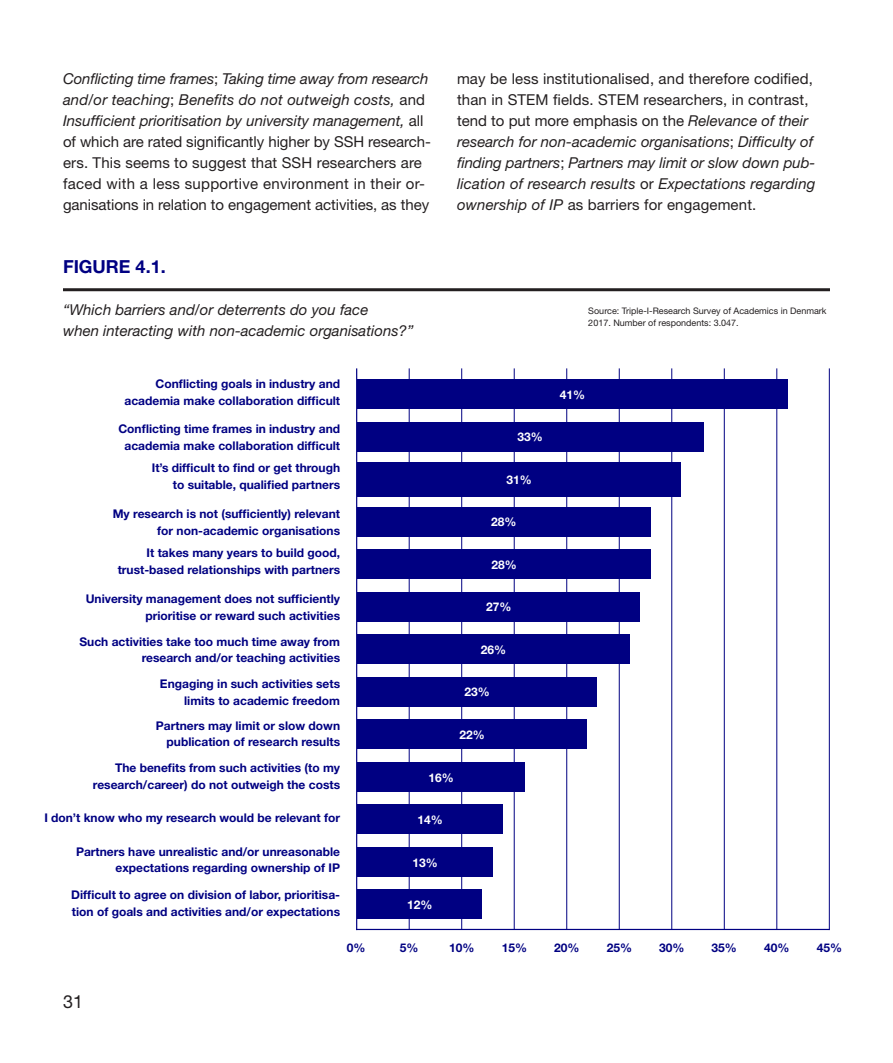
<style>
.page{position:relative;width:893px;height:1063px;background:#fff}
.page>*{position:absolute;margin:0;border:0;box-sizing:border-box;transform-origin:0 0}
.Brød{font:700 18px "Helvetica Neue LT";color:#000082}
.t1{font:18px "Helvetica Neue LT";color:#231f20}
.Brød-2{font:italic 15px/21px "Helvetica Neue LT";color:#231f20}
.Brød-3{font:15px/21px "Helvetica Neue LT";letter-spacing:-.005em;color:#231f20}
.Tabel_2{font:700 12px/16.5px "Helvetica Neue LT";color:#000082;text-align:right}
.Brød-4{font:700 12px "Helvetica Neue LT";color:#fff}
.Brød-5{font:700 12px "Helvetica Neue LT";color:#000082}
.Fodnod{font:9px/12px "Helvetica Neue LT";color:#231f20}
.s1{font-style:italic}
.s2{font-style:normal}
</style>
<div class="page">
<hr style="left:776px;top:368px;width:1px;height:561px;background:#000082">
<hr style="left:829px;top:368px;width:1px;height:562px;background:#000082">
<hr style="left:461px;top:368px;width:1px;height:561px;background:#000082">
<hr style="left:409px;top:368px;width:1px;height:561px;background:#000082">
<hr style="left:514px;top:368px;width:1px;height:561px;background:#000082">
<hr style="left:566px;top:368px;width:1px;height:561px;background:#000082">
<hr style="left:619px;top:368px;width:1px;height:561px;background:#000082">
<hr style="left:724px;top:368px;width:1px;height:561px;background:#000082">
<hr style="left:671px;top:368px;width:1px;height:561px;background:#000082">
<div style="left:357px;top:847px;width:136px;height:30px;background:#000082"></div>
<div style="left:357px;top:889px;width:125px;height:30px;background:#000082"></div>
<div style="left:357px;top:804px;width:146px;height:30px;background:#000082"></div>
<div style="left:357px;top:762px;width:168px;height:30px;background:#000082"></div>
<div style="left:357px;top:719px;width:230px;height:30px;background:#000082"></div>
<div style="left:357px;top:677px;width:240px;height:30px;background:#000082"></div>
<div style="left:357px;top:634px;width:273px;height:30px;background:#000082"></div>
<div style="left:357px;top:592px;width:283px;height:30px;background:#000082"></div>
<div style="left:357px;top:549px;width:294px;height:30px;background:#000082"></div>
<div style="left:357px;top:507px;width:293px;height:30px;background:#000082"></div>
<div style="left:357px;top:462px;width:324px;height:34px;background:#000082"></div>
<div style="left:357px;top:422px;width:346px;height:30px;background:#000082"></div>
<div style="left:357px;top:379px;width:430px;height:30px;background:#000082"></div>
<hr style="left:356px;top:368px;width:1px;height:562px;background:#000082">
<hr style="left:63px;top:288px;width:767px;height:3px;background:#231f20">
<hr style="left:356px;top:929px;width:473px;height:1px;background:#000082">
<p class="Brød-3" style="left:63px;top:68px;width:369px"><span class="s1">Conflicting time frames</span>; <span class="s1">Taking time away from research and/or teaching</span>; <span class="s1">Benefits do not outweigh costs,</span> and <span class="s1">Insufficient prioritisation by university management,</span> all of which are rated significantly higher by SSH research&shy;ers. This seems to suggest that SSH researchers are faced with a less supportive environment in their or&shy;ganisations in relation to engagement activities, as they</p>
<p class="Brød-2" style="left:457px;top:68px;width:360px"><span class="s2">may be less institutionalised, and therefore codified, than in STEM fields. STEM researchers, in contrast, tend to put more emphasis on the</span> Relevance of their research for non-academic organisations<span class="s2">;</span> Difficulty of finding partners<span class="s2">;</span> Partners may limit or slow down pub&shy;lication of research results <span class="s2">or</span> Expectations regarding ownership of IP <span class="s2">as barriers for engagement.</span></p>
<p class="Brød" style="left:63px;top:255px;width:104px">FIGURE 4.1.</p>
<p class="Brød-2" style="left:63px;top:299px;width:352px">“Which barriers and/or deterrents do you face<br>when interacting with non-academic organisations?”</p>
<p class="Fodnod" style="left:588px;top:305px;width:240px">Source: Triple-I-Research Survey of Academics in Denmark<br>2017. Number of respondents: 3.047.</p>
<p class="Tabel_2" style="left:124px;top:375px;width:217px">Conflicting goals in industry and academia make collaboration difficult</p>
<p class="Brød-4" style="left:560px;top:387px;width:27px">41%</p>
<p class="Brød-4" style="left:518px;top:430px;width:27px">33%</p>
<p class="Brød-4" style="left:507px;top:472px;width:27px">31%</p>
<p class="Brød-4" style="left:491px;top:515px;width:27px">28%</p>
<p class="Brød-4" style="left:491px;top:557px;width:27px">28%</p>
<p class="Brød-4" style="left:486px;top:600px;width:27px">27%</p>
<p class="Brød-4" style="left:481px;top:642px;width:27px">26%</p>
<p class="Brød-4" style="left:464px;top:685px;width:27px">23%</p>
<p class="Brød-4" style="left:459px;top:727px;width:27px">22%</p>
<p class="Brød-4" style="left:429px;top:770px;width:27px">16%</p>
<p class="Brød-4" style="left:417px;top:812px;width:27px">14%</p>
<p class="Brød-4" style="left:412px;top:855px;width:27px">13%</p>
<p class="Brød-4" style="left:407px;top:897px;width:27px">12%</p>
<p class="Tabel_2" style="left:118px;top:420px;width:223px;text-align:center">Conflicting time frames in industry and academia make collaboration difficult</p>
<p class="Tabel_2" style="left:152px;top:460px;width:190px">It’s difficult to find or get through to suitable, qualified partners</p>
<p class="Tabel_2" style="left:113px;top:505px;width:229px">My research is not (sufficiently) relevant for non-academic organisations</p>
<p class="Tabel_2" style="left:118px;top:544px;width:224px">It takes many years to build good, trust-based relationships with partners</p>
<p class="Tabel_2" style="left:86px;top:590px;width:256px">University management does not sufficiently prioritise or reward such activities</p>
<p class="Tabel_2" style="left:79px;top:633px;width:262px">Such activities take too much time away from research and/or teaching activities</p>
<p class="Tabel_2" style="left:160px;top:675px;width:182px">Engaging in such activities sets limits to academic freedom</p>
<p class="Tabel_2" style="left:156px;top:717px;width:186px">Partners may limit or slow down publication of research results</p>
<p class="Tabel_2" style="left:93px;top:759px;width:249px">The benefits from such activities (to my research/career) do not outweigh the costs</p>
<p class="Tabel_2" style="left:44px;top:809px;width:297px">I don’t know who my research would be relevant for</p>
<p class="Tabel_2" style="left:76px;top:843px;width:266px">Partners have unrealistic and/or unreasonable expectations regarding ownership of IP</p>
<p class="Tabel_2" style="left:71px;top:886px;width:270px;text-align:left">Difficult to agree on division of labor, prioritisa&shy;tion of goals and activities and/or expectations</p>
<h1 class="t1" style="left:63px;top:991px;width:22px">31</h1>
<p class="Brød-5" style="left:347px;top:940px;width:20px">0%</p>
<p class="Brød-5" style="left:400px;top:940px;width:20px">5%</p>
<p class="Brød-5" style="left:449px;top:940px;width:27px">10%</p>
<p class="Brød-5" style="left:502px;top:940px;width:27px">15%</p>
<p class="Brød-5" style="left:554px;top:940px;width:27px">20%</p>
<p class="Brød-5" style="left:607px;top:940px;width:27px">25%</p>
<p class="Brød-5" style="left:659px;top:940px;width:27px">30%</p>
<p class="Brød-5" style="left:711px;top:940px;width:27px">35%</p>
<p class="Brød-5" style="left:764px;top:940px;width:27px">40%</p>
<p class="Brød-5" style="left:817px;top:940px;width:27px">45%</p>
</div>
